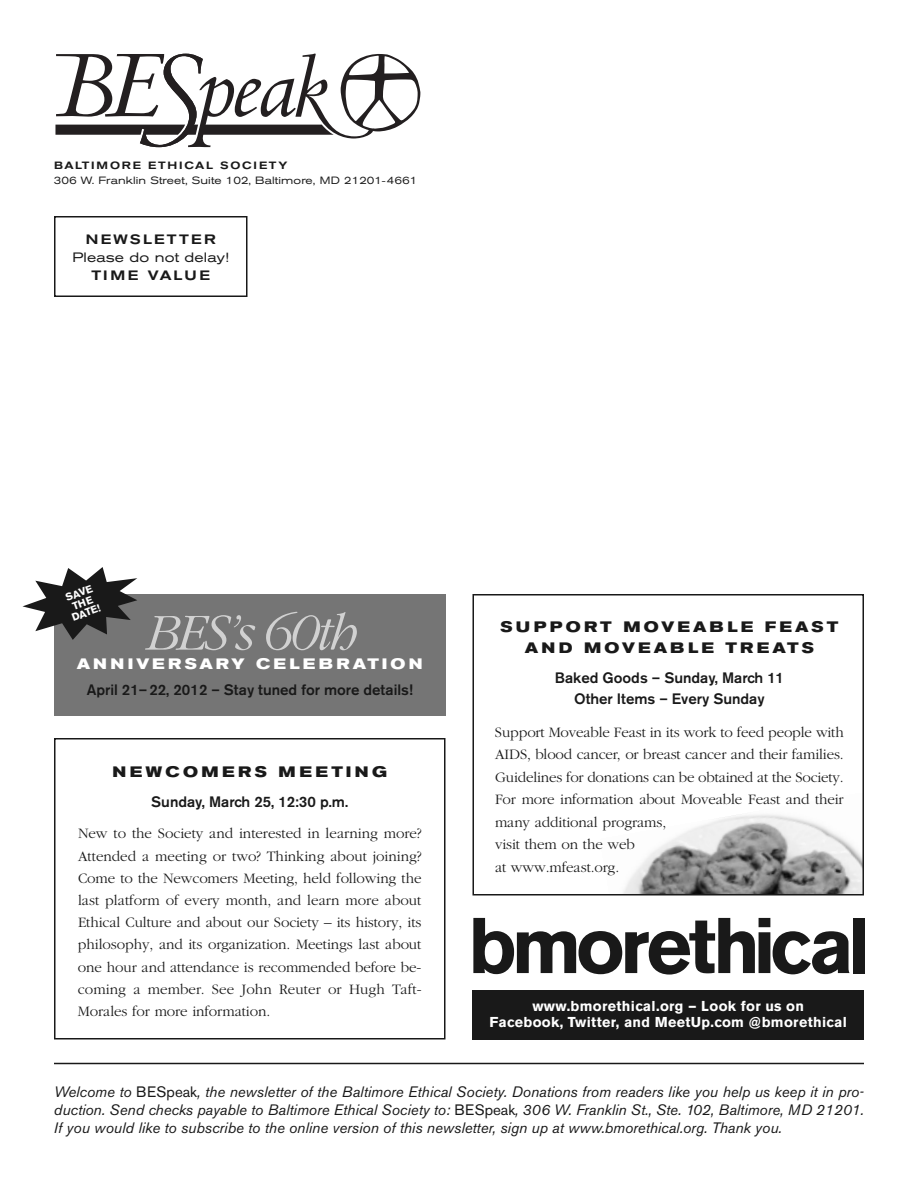
<style>
.page{position:relative;width:918px;height:1188px;background:#fff}
.page>*{position:absolute;margin:0;border:0;box-sizing:border-box;transform-origin:0 0}
.t1{font:700 78px "Akzidenz Grotesk BE";letter-spacing:-.06em;color:#191919}
.t2{font:italic 300 54px "Garamond";letter-spacing:-.06em;color:#d1d1d1}
.t3{font:300 15px/22.2px "Garamond";letter-spacing:-.01em;color:#191919}
.t4{font:italic 15px/18px "Akzidenz Grotesk BE";color:#191919;text-align:justify}
.t5{font:500 15px/21px "Akzidenz Grotesk BE";color:#191919;text-align:center}
.t6{font:700 expanded 15px/21px "Akzidenz Grotesk BE";letter-spacing:.22em;color:#191919;text-align:center}
.t7{font:700 expanded 15px "Akzidenz Grotesk BE";letter-spacing:.21em;color:#fff}
.t8{font:700 14.25px/16.5px "Akzidenz Grotesk BE";letter-spacing:.025em;color:#fff;text-align:center}
.t9{font:500 expanded 13.5px "Akzidenz Grotesk BE";letter-spacing:.15em;color:#191919}
.t10{font:expanded 13.5px "Akzidenz Grotesk BE";letter-spacing:.01em;color:#191919}
.t11{font:expanded 10.5px "Akzidenz Grotesk BE";letter-spacing:.01em;color:#191919}
.t12{font:500 expanded 10.5px "Akzidenz Grotesk BE";letter-spacing:.17em;color:#191919}
.t13{font:700 10.5px/10.5px "Akzidenz Grotesk BE";color:#fff;text-align:center}
.s1{font-style:normal}
</style>
<div class="page">
<svg style="left:55px;top:54px;width:365px;height:93px"></svg>
<div style="left:54px;top:216px;width:194px;height:81px;border:2px solid #191919"></div>
<hr style="left:54px;top:1063px;width:810px;height:1px;background:#191919">
<img style="left:623px;top:814px;width:238px;height:79px">
<div style="left:472px;top:594px;width:392px;height:302px;border:2px solid #191919"></div>
<div style="left:54px;top:738px;width:392px;height:302px;border:2px solid #191919"></div>
<div style="left:472px;top:990px;width:392px;height:50px;background:#191919"></div>
<div style="left:54px;top:594px;width:392px;height:122px;background:#757575"></div>
<svg style="left:22px;top:567px;width:115px;height:73px"></svg>
<p class="t12" style="left:54px;top:162px;width:235px">BALTIMORE ETHICAL SOCIETY</p>
<p class="t11" style="left:54px;top:177px;width:365px">306 W. Franklin Street, Suite 102, Baltimore, MD 21201-4661</p>
<p class="t9" style="left:86px;top:235px;width:132px">NEWSLETTER</p>
<p class="t10" style="left:72px;top:253px;width:158px">Please do not delay!</p>
<p class="t9" style="left:91px;top:271px;width:120px">TIME VALUE</p>
<p class="t13" style="left:64px;top:594px;width:31px;rotate:-20deg">SAVE<br>THE<br>DATE!</p>
<h2 class="t2" style="left:143px;top:599px;width:215px">BES’s 60th</h2>
<p class="t7" style="left:77px;top:659px;width:347px">ANNIVERSARY CELEBRATION</p>
<p class="t5" style="left:87px;top:680px;width:328px">April 21– 22, 2012 – Stay tuned for more details!</p>
<p class="t6" style="left:112px;top:763px;width:276px">NEWCOMERS MEETING</p>
<p class="t5" style="left:151px;top:793px;width:198px">Sunday, March 25, 12:30 p.m.</p>
<p class="t3" style="left:78px;top:822px;width:345px;text-align:justify">New to the Society and interested in learning more?<br>Attended a meeting or two? Thinking about joining?<br>Come to the Newcomers Meeting, held following the last platform of every month, and learn more about Ethical Culture and about our Society – its history, its philosophy, and its organization. Meetings last about one hour and attendance is recommended before be&shy;coming a member. See John Reuter or Hugh Taft-Morales for more information.</p>
<p class="t6" style="left:500px;top:617px;width:339px">SUPPORT MOVEABLE FEAST<br>AND MOVEABLE TREATS</p>
<p class="t5" style="left:555px;top:668px;width:231px">Baked Goods – Sunday, March 11<br>Other Items – Every Sunday</p>
<p class="t3" style="left:495px;top:720px;width:350px">Support Moveable Feast in its work to feed people with AIDS, blood cancer, or breast cancer and their families.<br>Guidelines for donations can be obtained at the Society.<br>For more information about Moveable Feast and their many additional programs,<br>visit them on the web<br>at www.mfeast.org.</p>
<h1 class="t1" style="left:468px;top:915px;width:404px">bmorethical</h1>
<p class="t8" style="left:490px;top:999px;width:359px">www.bmorethical.org — Look for us on<br>Facebook, Twitter, and MeetUp.com @bmorethical</p>
<p class="t4" style="left:54px;top:1084px;width:812px">Welcome to <span class="s1">BESpeak</span>, the newsletter of the Baltimore Ethical Society. Donations from readers like you help us keep it in pro&shy;duction. Send checks payable to Baltimore Ethical Society to: <span class="s1">BESpeak</span>, 306 W. Franklin St., Ste. 102, Baltimore, MD 21201.<br>If you would like to subscribe to the online version of this newsletter, sign up at www.bmorethical.org. Thank you.</p>
</div>
